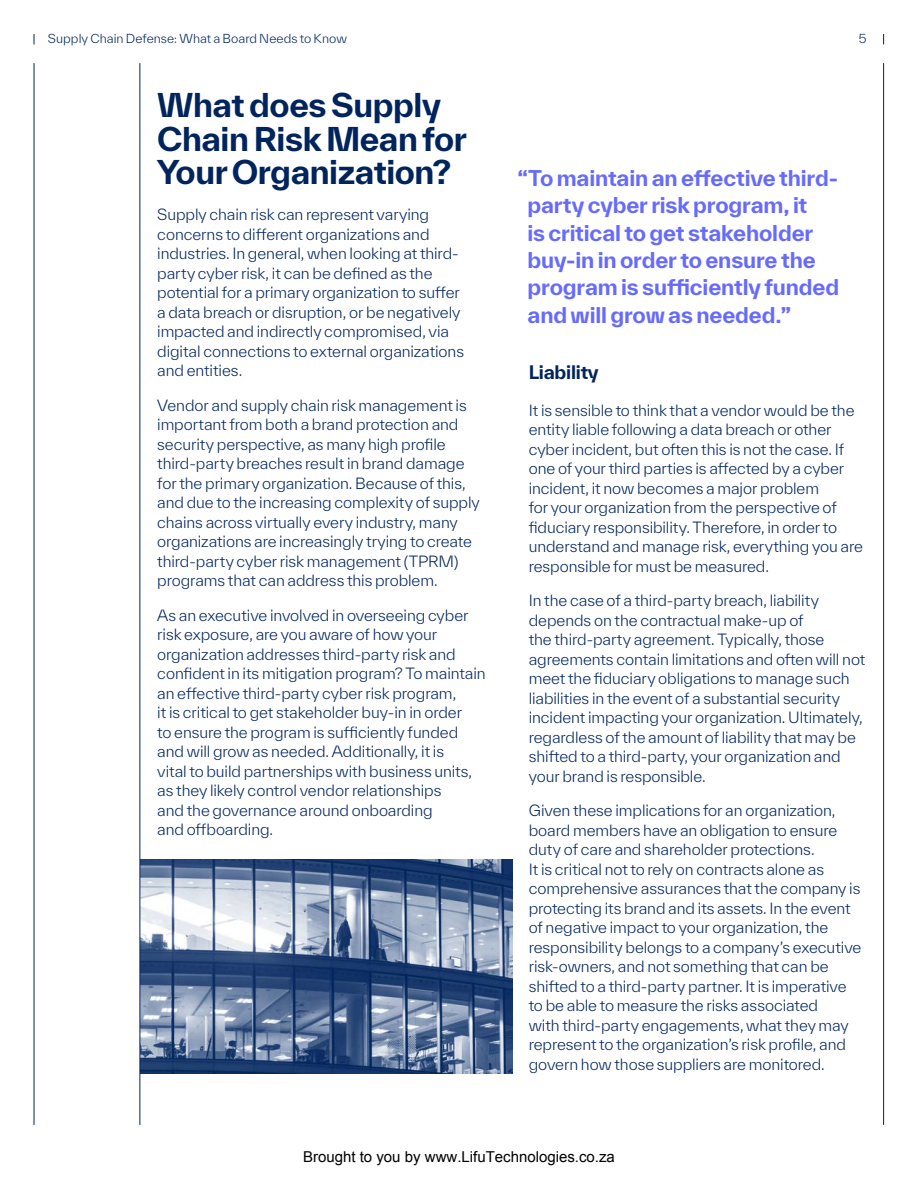
<style>
.page{position:relative;width:918px;height:1188px;background:#fff}
.page>*{position:absolute;margin:0;border:0;box-sizing:border-box;transform-origin:0 0}
.t1{font:700 31.65px/33.3px "TWK Everett";letter-spacing:-.015em;color:#01245c}
.P0{font:700 21px/27.3px "TWK Everett";letter-spacing:-.01em;color:#676bfb}
.H3-test{font:700 18px "TWK Everett";letter-spacing:-.015em;color:#01245c}
.P0-2{font:300 15px/19.5px "TWK Everett";letter-spacing:-.005em;color:#01245c}
.t2{font:300 12px "TWK Everett";letter-spacing:.005em;color:#01245c}
</style>
<div class="page">
<img style="left:141px;top:859px;width:371px;height:214px">
<hr style="left:34px;top:63px;width:1px;height:1062px;background:#01245c">
<hr style="left:140px;top:63px;width:1px;height:1062px;background:#01245c">
<hr style="left:883px;top:63px;width:1px;height:1062px;background:#01245c">
<p class="t2" style="left:48px;top:31px;width:301px">Supply Chain Defense: What a Board Needs to Know</p>
<p class="t2" style="left:859px;top:31px;width:9px">5</p>
<h2 class="t1" style="left:157px;top:88px;width:311px">What does Supply<br>Chain Risk Mean for<br>Your Organization?</h2>
<p class="P0-2" style="left:157px;top:205px;width:308px">Supply chain risk can represent varying concerns to different organizations and industries. In general, when looking at third&shy;party cyber risk, it can be defined as the potential for a primary organization to suffer a data breach or disruption, or be negatively impacted and indirectly compromised, via digital connections to external organizations and entities.</p>
<p class="P0-2" style="left:157px;top:395px;width:324px">Vendor and supply chain risk management is important from both a brand protection and security perspective, as many high profile third-party breaches result in brand damage for the primary organization. Because of this, and due to the increasing complexity of supply chains across virtually every industry, many organizations are increasingly trying to create third-party cyber risk management (TPRM) programs that can address this problem.</p>
<p class="P0-2" style="left:157px;top:605px;width:330px">As an executive involved in overseeing cyber risk exposure, are you aware of how your organization addresses third-party risk and confident in its mitigation program? To maintain an effective third-party cyber risk program,<br>it is critical to get stakeholder buy-in in order<br>to ensure the program is sufficiently funded and will grow as needed. Additionally, it is<br>vital to build partnerships with business units, as they likely control vendor relationships<br>and the governance around onboarding<br>and offboarding.</p>
<p class="P0" style="left:527px;top:164px;width:313px;text-indent:-9px">“To maintain an effective third&shy;party cyber risk program, it<br>is critical to get stakeholder buy-in in order to ensure the program is sufficiently funded and will grow as needed.”</p>
<p class="H3-test" style="left:529px;top:360px;width:72px">Liability</p>
<p class="P0-2" style="left:529px;top:400px;width:336px">It is sensible to think that a vendor would be the entity liable following a data breach or other cyber incident, but often this is not the case. If one of your third parties is affected by a cyber incident, it now becomes a major problem<br>for your organization from the perspective of fiduciary responsibility. Therefore, in order to understand and manage risk, everything you are responsible for must be measured.</p>
<p class="P0-2" style="left:529px;top:591px;width:338px">In the case of a third-party breach, liability depends on the contractual make-up of<br>the third-party agreement. Typically, those agreements contain limitations and often will not meet the fiduciary obligations to manage such liabilities in the event of a substantial security incident impacting your organization. Ultimately, regardless of the amount of liability that may be shifted to a third-party, your organization and your brand is responsible.</p>
<p class="P0-2" style="left:529px;top:801px;width:334px">Given these implications for an organization, board members have an obligation to ensure duty of care and shareholder protections.<br>It is critical not to rely on contracts alone as comprehensive assurances that the company is protecting its brand and its assets. In the event of negative impact to your organization, the responsibility belongs to a company’s executive risk-owners, and not something that can be shifted to a third-party partner. It is imperative to be able to measure the risks associated<br>with third-party engagements, what they may represent to the organization’s risk profile, and govern how those suppliers are monitored.</p>
</div>
